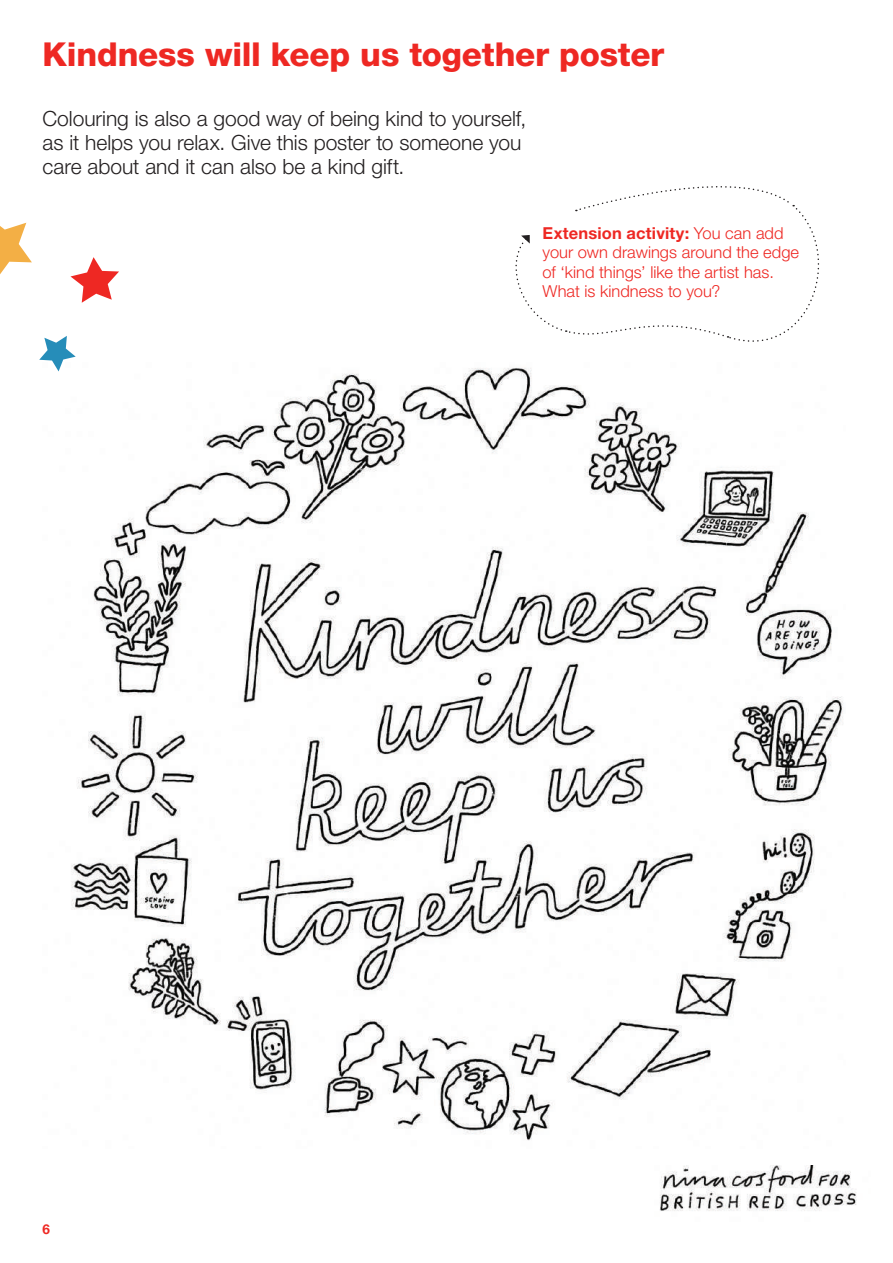
<style>
.page{position:relative;width:893px;height:1263px;background:#fff}
.page>*{position:absolute;margin:0;border:0;box-sizing:border-box;transform-origin:0 0}
.t1{font:800 33px "Helvetica Neue LT Pro";letter-spacing:-.005em;color:#ee2823}
.t2{font:300 21px/24px "Helvetica Neue LT Pro";letter-spacing:-.005em;color:#231f20}
.t3{font:300 16.5px/19.5px "Helvetica Neue LT Pro";color:#ee2823}
.t4{font:700 13.5px "Helvetica Neue";color:#ee2823}
.s1{font-weight:700}
</style>
<div class="page">
<svg style="left:515px;top:186px;width:305px;height:156px"></svg>
<img style="left:58px;top:367px;width:786px;height:774px">
<img style="left:660px;top:1165px;width:197px;height:46px">
<svg style="left:0;top:223px;width:32px;height:51px"></svg>
<svg style="left:70px;top:257px;width:49px;height:46px"></svg>
<svg style="left:39px;top:336px;width:37px;height:35px"></svg>
<h1 class="t1" style="left:43px;top:35px;width:623px">Kindness will keep us together poster</h1>
<p class="t2" style="left:43px;top:106px;width:485px">Colouring is also a good way of being kind to yourself, as it helps you relax. Give this poster to someone you care about and it can also be a kind gift.</p>
<p class="t3" style="left:543px;top:223px;width:258px"><span class="s1">Extension activity:</span> You can add your own drawings around the edge of ‘kind things’ like the artist has.<br>What is kindness to you?</p>
<p class="t4" style="left:43px;top:1218px;width:9px">6</p>
</div>
